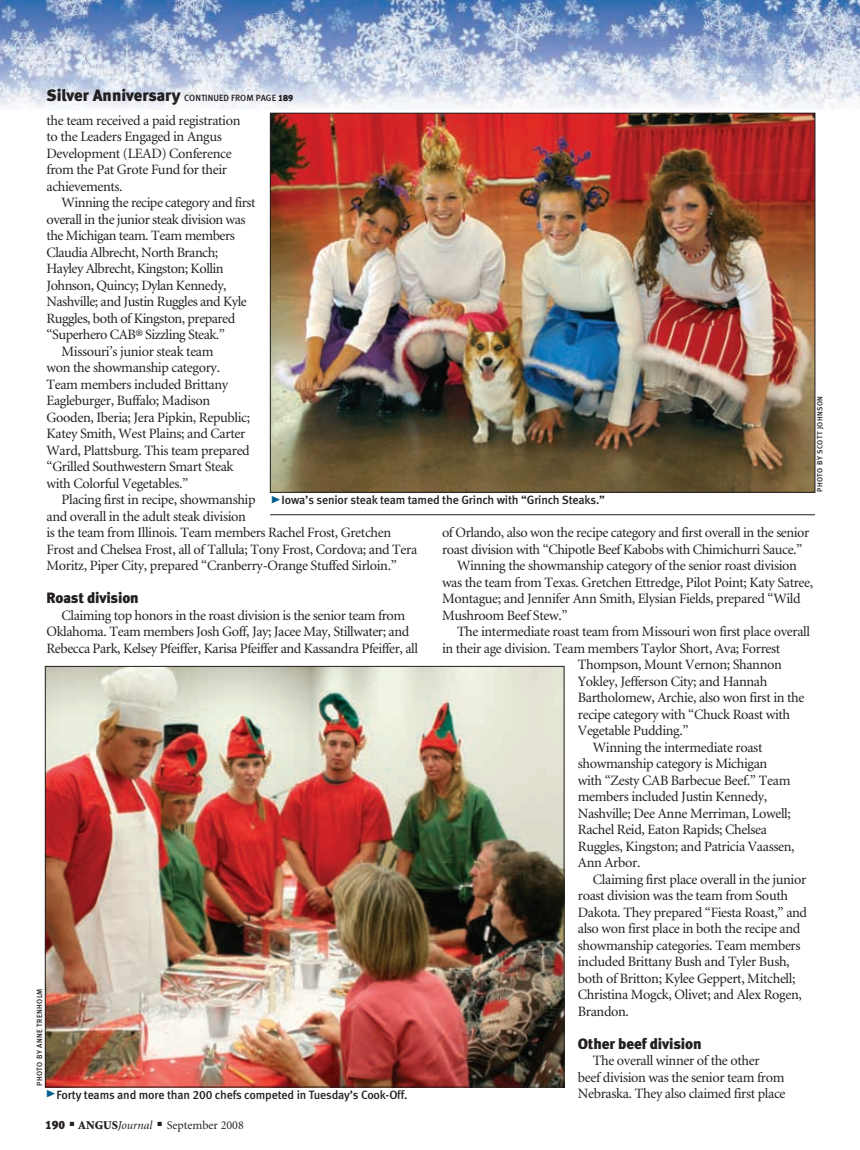
<style>
.page{position:relative;width:860px;height:1150px;background:#fff}
.page>*{position:absolute;margin:0;border:0;box-sizing:border-box;transform-origin:0 0}
.t1{font:16.5px "Meta Black LF";color:#231f20}
.t2{font:15px "Meta Black LF";letter-spacing:-.01em;color:#231f20}
.t3{font:14.25px/16.5px "Minion";letter-spacing:-.025em;color:#231f20}
.t4{font:12px "Meta Medium LF";letter-spacing:-.01em;color:#231f20}
.t5{font:12px "Minion";color:#231f20}
.t6{font:7.5px "Meta Medium LF";letter-spacing:.05em;color:#231f20}
.s1{font-family:"Meta Medium LF";font-size:9px}
.s2{font-size:9px}
.s3{font-family:"Meta Black Caps Expert";font-size:21px;color:#016091}
.s4{font-family:"Meta Black LF"}
.s5{font-weight:900}
.s6{font-style:italic}
</style>
<div class="page">
<img style="left:0;top:0;width:860px;height:110px">
<img style="left:272px;top:115px;width:541px;height:375px">
<hr style="left:270px;top:514px;width:544px;height:1px;background:#231f20">
<img style="left:47px;top:668px;width:515px;height:417px">
<p class="t1" style="left:46px;top:85px;width:248px">Silver Anniversary <span class="s1">CONTINUED FROM PAGE</span> <span class="s2">189</span></p>
<p class="t3" style="left:46px;top:112px;width:195px">the team received a paid registration</p>
<p class="t3" style="left:46px;top:129px;width:177px">to the Leaders Engaged in Angus</p>
<p class="t3" style="left:46px;top:145px;width:187px">Development (LEAD) Conference</p>
<p class="t3" style="left:46px;top:162px;width:182px">from the Pat Grote Fund for their</p>
<p class="t3" style="left:46px;top:178px;width:78px">achievements.</p>
<p class="t3" style="left:62px;top:195px;width:195px">Winning the recipe category and first</p>
<p class="t3" style="left:46px;top:211px;width:200px">overall in the junior steak division was</p>
<p class="t3" style="left:46px;top:228px;width:190px">the Michigan team. Team members</p>
<p class="t3" style="left:46px;top:244px;width:173px">Claudia Albrecht, North Branch;</p>
<p class="t3" style="left:46px;top:261px;width:178px">Hayley Albrecht, Kingston; Kollin</p>
<p class="t3" style="left:46px;top:277px;width:182px">Johnson, Quincy; Dylan Kennedy,</p>
<p class="t3" style="left:46px;top:294px;width:202px">Nashville; and Justin Ruggles and Kyle</p>
<p class="t3" style="left:46px;top:310px;width:190px">Ruggles, both of Kingston, prepared</p>
<p class="t3" style="left:46px;top:327px;width:180px">“Superhero CAB® Sizzling Steak.”</p>
<p class="t3" style="left:62px;top:343px;width:153px">Missouri’s junior steak team</p>
<p class="t3" style="left:46px;top:360px;width:175px">won the showmanship category.</p>
<p class="t3" style="left:46px;top:376px;width:183px">Team members included Brittany</p>
<p class="t3" style="left:46px;top:393px;width:165px">Eagleburger, Buffalo; Madison</p>
<p class="t3" style="left:46px;top:409px;width:205px">Gooden, Iberia; Jera Pipkin, Republic;</p>
<p class="t3" style="left:46px;top:426px;width:200px">Katey Smith, West Plains; and Carter</p>
<p class="t3" style="left:46px;top:442px;width:205px">Ward, Plattsburg. This team prepared</p>
<p class="t3" style="left:46px;top:459px;width:189px">“Grilled Southwestern Smart Steak</p>
<p class="t3" style="left:46px;top:475px;width:143px">with Colorful Vegetables.”</p>
<p class="t3" style="left:62px;top:492px;width:195px">Placing first in recipe, showmanship</p>
<p class="t3" style="left:46px;top:508px;width:201px">and overall in the adult steak division</p>
<p class="t3" style="left:46px;top:525px;width:346px">is the team from Illinois. Team members Rachel Frost, Gretchen</p>
<p class="t3" style="left:46px;top:541px;width:372px">Frost and Chelsea Frost, all of Tallula; Tony Frost, Cordova; and Tera</p>
<p class="t3" style="left:46px;top:558px;width:352px">Moritz, Piper City, prepared “Cranberry-Orange Stuffed Sirloin.”</p>
<p class="t2" style="left:46px;top:589px;width:94px">Roast division</p>
<p class="t3" style="left:46px;top:607px;width:373px;text-indent:15px">Claiming top honors in the roast division is the senior team from<br>Oklahoma. Team members Josh Goff, Jay; Jacee May, Stillwater; and<br>Rebecca Park, Kelsey Pfeiffer, Karisa Pfeiffer and Kassandra Pfeiffer, all</p>
<p class="t6" style="left:815px;top:492px;width:97px;rotate:-90deg">PHOTO BY SCOTT JOHNSON</p>
<p class="t4" style="left:270px;top:493px;width:336px"><span class="s3">@</span>Iowa’s senior steak team tamed the Grinch with “Grinch Steaks.”</p>
<p class="t3" style="left:442px;top:525px;width:369px">of Orlando, also won the recipe category and first overall in the senior</p>
<p class="t3" style="left:442px;top:541px;width:362px">roast division with “Chipotle Beef Kabobs with Chimichurri Sauce.”</p>
<p class="t3" style="left:457px;top:558px;width:341px">Winning the showmanship category of the senior roast division</p>
<p class="t3" style="left:442px;top:574px;width:373px">was the team from Texas. Gretchen Ettredge, Pilot Point; Katy Satree,</p>
<p class="t3" style="left:442px;top:591px;width:360px">Montague; and Jennifer Ann Smith, Elysian Fields, prepared “Wild</p>
<p class="t3" style="left:442px;top:607px;width:127px">Mushroom Beef Stew.”</p>
<p class="t3" style="left:457px;top:624px;width:354px">The intermediate roast team from Missouri won first place overall</p>
<p class="t3" style="left:442px;top:640px;width:340px">in their age division. Team members Taylor Short, Ava; Forrest</p>
<p class="t3" style="left:578px;top:657px;width:205px">Thompson, Mount Vernon; Shannon</p>
<p class="t3" style="left:578px;top:673px;width:191px">Yokley, Jefferson City; and Hannah</p>
<p class="t3" style="left:578px;top:690px;width:228px">Bartholomew, Archie, also won first in the</p>
<p class="t3" style="left:578px;top:706px;width:214px">recipe category with “Chuck Roast with</p>
<p class="t3" style="left:578px;top:723px;width:112px">Vegetable Pudding.”</p>
<p class="t3" style="left:593px;top:739px;width:171px">Winning the intermediate roast</p>
<p class="t3" style="left:578px;top:756px;width:191px">showmanship category is Michigan</p>
<p class="t3" style="left:578px;top:772px;width:214px">with “Zesty CAB Barbecue Beef.” Team</p>
<p class="t3" style="left:578px;top:789px;width:191px">members included Justin Kennedy,</p>
<p class="t3" style="left:578px;top:805px;width:214px">Nashville; Dee Anne Merriman, Lowell;</p>
<p class="t3" style="left:578px;top:822px;width:190px">Rachel Reid, Eaton Rapids; Chelsea</p>
<p class="t3" style="left:578px;top:838px;width:218px">Ruggles, Kingston; and Patricia Vaassen,</p>
<p class="t3" style="left:578px;top:855px;width:64px">Ann Arbor.</p>
<p class="t3" style="left:593px;top:871px;width:215px">Claiming first place overall in the junior</p>
<p class="t3" style="left:578px;top:888px;width:212px">roast division was the team from South</p>
<p class="t3" style="left:578px;top:904px;width:231px">Dakota. They prepared “Fiesta Roast,” and</p>
<p class="t3" style="left:578px;top:921px;width:224px">also won first place in both the recipe and</p>
<p class="t3" style="left:578px;top:937px;width:224px">showmanship categories. Team members</p>
<p class="t3" style="left:578px;top:954px;width:213px">included Brittany Bush and Tyler Bush,</p>
<p class="t3" style="left:578px;top:970px;width:219px">both of Britton; Kylee Geppert, Mitchell;</p>
<p class="t3" style="left:578px;top:987px;width:225px">Christina Mogck, Olivet; and Alex Rogen,</p>
<p class="t3" style="left:578px;top:1003px;width:53px">Brandon.</p>
<p class="t2" style="left:578px;top:1034px;width:125px">Other beef division</p>
<p class="t3" style="left:578px;top:1053px;width:209px;text-indent:15px">The overall winner of the other beef division was the senior team from<br>Nebraska. They also claimed first place</p>
<p class="t6" style="left:35px;top:1085px;width:99px;rotate:-90deg">PHOTO BY ANNE TRENHOLM</p>
<p class="t4" style="left:45px;top:1087px;width:364px"><span class="s3">@</span>Forty teams and more than 200 chefs competed in Tuesday’s Cook-Off.</p>
<p class="t5" style="left:45px;top:1119px;width:200px"><span class="s4">190</span> ■ <span class="s5">ANGUS</span><span class="s6">Journal</span> ■ September 2008</p>
</div>
